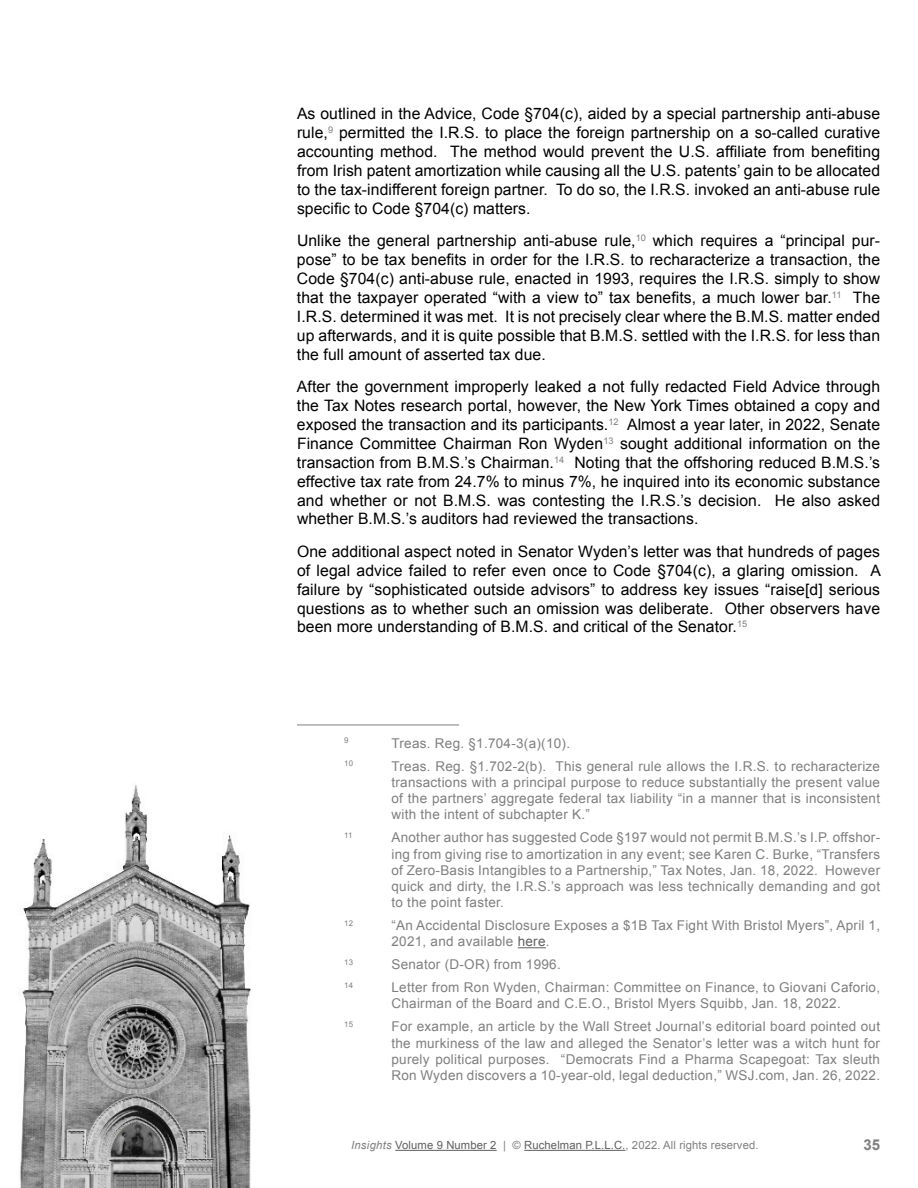
<style>
.page{position:relative;width:918px;height:1188px;background:#fff}
.page>*{position:absolute;margin:0;border:0;box-sizing:border-box;transform-origin:0 0}
.t1{font:15.75px/18.9px "Arial";letter-spacing:.005em;color:#000;text-align:justify}
.t2{font:700 15px "Arial";color:#7f7f7f}
.t3{font:13.5px/16.2px "Arial";letter-spacing:.02em;color:#7f7f7f;text-align:justify}
.t4{font:11.25px "Arial";letter-spacing:.01em;color:#5f5f5f}
.t5{font:7.8px "Arial";letter-spacing:.02em;color:#7f7f7f}
.s1{color:#5f5f5f}
.s2{font-style:italic;color:#7f7f7f}
.s3{color:#7f7f7f}
</style>
<div class="page">
<hr style="left:395px;top:1150px;width:102px;height:1px;background:#5f5f5f">
<hr style="left:524px;top:1150px;width:102px;height:1px;background:#5f5f5f">
<hr style="left:297px;top:725px;width:162px;height:1px;background:#7f7f7f">
<svg style="left:518px;top:947px;width:28px;height:1px"></svg>
<img style="left:20px;top:785px;width:231px;height:403px">
<p class="t1" style="left:297px;top:105px;width:585px">As outlined in the Advice, Code §704(c), aided by a special partnership anti-abuse rule,<sup>9</sup> permitted the I.R.S. to place the foreign partnership on a so-called curative accounting method. The method would prevent the U.S. affiliate from benefiting from Irish patent amortization while causing all the U.S. patents’ gain to be allocated to the tax-indifferent foreign partner. To do so, the I.R.S. invoked an anti-abuse rule specific to Code §704(c) matters.</p>
<p class="t1" style="left:297px;top:232px;width:585px">Unlike the general partnership anti-abuse rule,<sup>10</sup> which requires a “principal pur&shy;pose” to be tax benefits in order for the I.R.S. to recharacterize a transaction, the Code §704(c) anti-abuse rule, enacted in 1993, requires the I.R.S. simply to show that the taxpayer operated “with a view to” tax benefits, a much lower bar.<sup>11</sup> The I.R.S. determined it was met. It is not precisely clear where the B.M.S. matter ended up afterwards, and it is quite possible that B.M.S. settled with the I.R.S. for less than the full amount of asserted tax due.</p>
<p class="t1" style="left:297px;top:377px;width:585px">After the government improperly leaked a not fully redacted Field Advice through the Tax Notes research portal, however, the New York Times obtained a copy and exposed the transaction and its participants.<sup>12</sup> Almost a year later, in 2022, Senate Finance Committee Chairman Ron Wyden<sup>13</sup> sought additional information on the transaction from B.M.S.’s Chairman.<sup>14</sup> Noting that the offshoring reduced B.M.S.’s effective tax rate from 24.7% to minus 7%, he inquired into its economic substance and whether or not B.M.S. was contesting the I.R.S.’s decision. He also asked whether B.M.S.’s auditors had reviewed the transactions.</p>
<p class="t1" style="left:297px;top:542px;width:585px">One additional aspect noted in Senator Wyden’s letter was that hundreds of pages of legal advice failed to refer even once to Code §704(c), a glaring omission. A failure by “sophisticated outside advisors” to address key issues “raise[d] serious questions as to whether such an omission was deliberate. Other observers have been more understanding of B.M.S. and critical of the Senator.<sup>15</sup></p>
<p class="t5" style="left:344px;top:736px;width:6px">9</p>
<p class="t3" style="left:391px;top:735px;width:180px">Treas. Reg. §1.704-3(a)(10).</p>
<p class="t5" style="left:344px;top:759px;width:10px">10</p>
<p class="t3" style="left:391px;top:758px;width:490px">Treas. Reg. §1.702-2(b). This general rule allows the I.R.S. to recharacterize transactions with a principal purpose to reduce substantially the present value of the partners’ aggregate federal tax liability “in a manner that is inconsistent with the intent of subchapter K.”</p>
<p class="t5" style="left:344px;top:830px;width:10px">11</p>
<p class="t3" style="left:391px;top:830px;width:490px">Another author has suggested Code §197 would not permit B.M.S.’s I.P. offshor&shy;ing from giving rise to amortization in any event; see Karen C. Burke, “Transfers of Zero-Basis Intangibles to a Partnership,” Tax Notes, Jan. 18, 2022. However quick and dirty, the I.R.S.’s approach was less technically demanding and got to the point faster.</p>
<p class="t5" style="left:344px;top:918px;width:10px">12</p>
<p class="t3" style="left:391px;top:917px;width:490px">“An Accidental Disclosure Exposes a $1B Tax Fight With Bristol Myers”, April 1,<br>2021, and available <span class="s1">here</span>.</p>
<p class="t5" style="left:344px;top:957px;width:10px">13</p>
<p class="t3" style="left:391px;top:957px;width:171px">Senator (D-OR) from 1996.</p>
<p class="t5" style="left:344px;top:980px;width:10px">14</p>
<p class="t3" style="left:391px;top:980px;width:490px">Letter from Ron Wyden, Chairman: Committee on Finance, to Giovani Caforio,<br>Chairman of the Board and C.E.O., Bristol Myers Squibb, Jan. 18, 2022.</p>
<p class="t5" style="left:344px;top:1019px;width:10px">15</p>
<p class="t3" style="left:391px;top:1019px;width:490px">For example, an article by the Wall Street Journal’s editorial board pointed out the murkiness of the law and alleged the Senator’s letter was a witch hunt for purely political purposes. “Democrats Find a Pharma Scapegoat: Tax sleuth Ron Wyden discovers a 10-year-old, legal deduction,” WSJ.com, Jan. 26, 2022.</p>
<p class="t4" style="left:351px;top:1138px;width:409px"><span class="s2">Insights</span> Volume 9 Number 2 <span class="s3">| ©</span> Ruchelman P.L.L.C.<span class="s3">, 2022. All rights reserved.</span></p>
<p class="t2" style="left:863px;top:1135px;width:18px">35</p>
</div>
